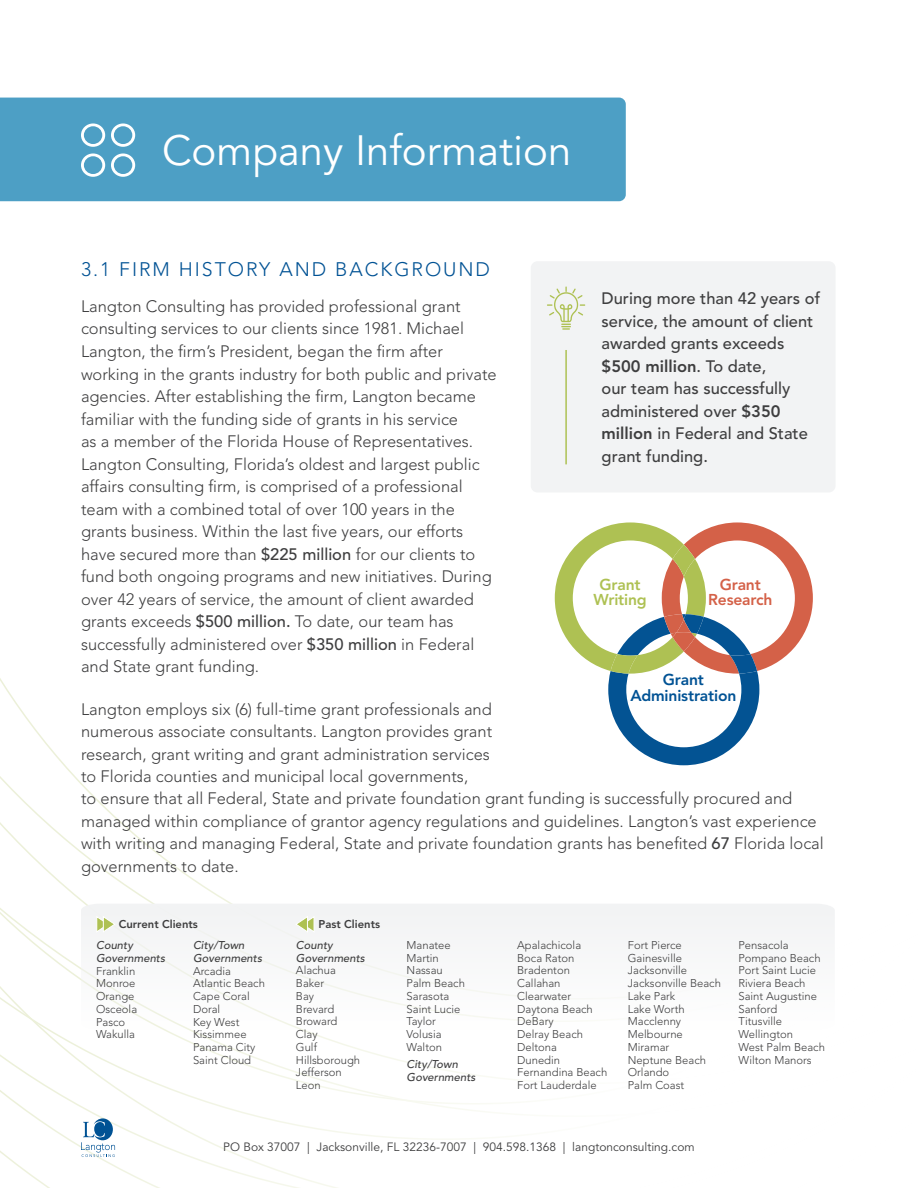
<style>
.page{position:relative;width:918px;height:1188px;background:#fff}
.page>*{position:absolute;margin:0;border:0;box-sizing:border-box;transform-origin:0 0}
.t1{font:42px "Avenir LT Std";color:#fff}
.t2{font:300 19.5px "Avenir LT Std";letter-spacing:.1em;color:#005294}
.t3{font:300 16.5px/22.5px "Avenir LT Std";color:#3e3e3f}
.t4{font:500 16.5px/22.5px "Avenir LT Std";color:#3e3e3f}
.t5{font:800 15.6px/15.3px "Avenir LT Std";letter-spacing:-.01em;color:#005294;text-align:center}
.t6{font:800 15.6px/15.3px "Avenir LT Std";letter-spacing:-.01em;color:#d46148;text-align:center}
.t7{font:800 15.6px/15.3px "Avenir LT Std";letter-spacing:-.01em;color:#aec153;text-align:center}
.t8{font:12px "Avenir LT Std";color:#3e3e3f}
.t9{font:300 11.25px/12.8px "Avenir LT Std";color:#3e3e3f}
.t10{font:italic 500 11.25px/12.8px "Avenir LT Std";color:#3e3e3f}
.t11{font:800 11.25px "Avenir LT Std";color:#3e3e3f}
.s1{font-weight:500}
.s2{font-weight:800}
</style>
<div class="page">
<svg style="left:0;top:678px;width:690px;height:439px"></svg>
<svg style="left:81px;top:1118px;width:34px;height:39px"></svg>
<div style="left:0;top:98px;width:626px;height:103px;background:#4d9fc5"></div>
<svg style="left:81px;top:153px;width:24px;height:24px"></svg>
<svg style="left:111px;top:153px;width:24px;height:24px"></svg>
<svg style="left:81px;top:123px;width:24px;height:24px"></svg>
<svg style="left:111px;top:123px;width:24px;height:24px"></svg>
<div style="left:531px;top:261px;width:305px;height:231px;background:#f2f3f4;border-radius:7px"></div>
<svg style="left:547px;top:287px;width:38px;height:43px"></svg>
<hr style="left:565px;top:350px;width:2px;height:114px;background:#aec153">
<svg style="left:555px;top:522px;width:258px;height:243px"></svg>
<svg style="left:81px;top:904px;width:754px;height:126px"></svg>
<svg style="left:295px;top:915px;width:20px;height:18px"></svg>
<svg style="left:96px;top:915px;width:20px;height:18px"></svg>
<h1 class="t1" style="left:162px;top:127px;width:411px">Company Information</h1>
<p class="t2" style="left:81px;top:258px;width:411px">3.1 FIRM HISTORY AND BACKGROUND</p>
<p class="t3" style="left:81px;top:295px;width:417px">Langton Consulting has provided professional grant consulting services to our clients since 1981. Michael Langton, the firm’s President, began the firm after working in the grants industry for both public and private agencies. After establishing the firm, Langton became familiar with the funding side of grants in his service<br>as a member of the Florida House of Representatives.<br>Langton Consulting, Florida’s oldest and largest public affairs consulting firm, is comprised of a professional team with a combined total of over 100 years in the grants business. Within the last five years, our efforts have secured more than <span class="s1">$225 million</span> for our clients to fund both ongoing programs and new initiatives. During over 42 years of service, the amount of client awarded grants exceeds <span class="s1">$500 million.</span> To date, our team has successfully administered over <span class="s1">$350 million</span> in Federal and State grant funding.</p>
<p class="t3" style="left:81px;top:698px;width:413px">Langton employs six (6) full-time grant professionals and numerous associate consultants. Langton provides grant research, grant writing and grant administration services to Florida counties and municipal local governments,</p>
<p class="t4" style="left:602px;top:288px;width:220px">During more than 42 years of service, the amount of client awarded grants exceeds <span class="s2">$500 million</span>. To date,<br>our team has successfully administered over <span class="s2">$350 million</span> in Federal and State grant funding.</p>
<p class="t7" style="left:594px;top:577px;width:55px">Grant<br>Writing</p>
<p class="t6" style="left:708px;top:577px;width:66px">Grant<br>Research</p>
<p class="t5" style="left:630px;top:672px;width:108px">Grant<br>Administration</p>
<p class="t3" style="left:81px;top:787px;width:744px">to ensure that all Federal, State and private foundation grant funding is successfully procured and managed within compliance of grantor agency regulations and guidelines. Langton’s vast experience with writing and managing Federal, State and private foundation grants has benefited <span class="s1">67</span> Florida local governments to date.</p>
<p class="t11" style="left:119px;top:918px;width:81px">Current Clients</p>
<p class="t10" style="left:96px;top:939px;width:70px">County<br>Governments</p>
<p class="t9" style="left:96px;top:964px;width:43px">Franklin<br>Monroe<br>Orange<br>Osceola<br>Pasco<br>Wakulla</p>
<p class="t10" style="left:193px;top:939px;width:70px">City/Town<br>Governments</p>
<p class="t9" style="left:193px;top:964px;width:73px">Arcadia<br>Atlantic Beach<br>Cape Coral<br>Doral<br>Key West<br>Kissimmee<br>Panama City<br>Saint Cloud</p>
<p class="t11" style="left:319px;top:918px;width:63px">Past Clients</p>
<p class="t10" style="left:296px;top:939px;width:70px">County<br>Governments</p>
<p class="t9" style="left:296px;top:964px;width:66px">Alachua<br>Baker<br>Bay<br>Brevard<br>Broward<br>Clay<br>Gulf<br>Hillsborough<br>Jefferson<br>Leon</p>
<p class="t9" style="left:407px;top:939px;width:60px">Manatee<br>Martin<br>Nassau<br>Palm Beach<br>Sarasota<br>Saint Lucie<br>Taylor<br>Volusia<br>Walton</p>
<p class="t10" style="left:407px;top:1058px;width:70px">City/Town<br>Governments</p>
<p class="t9" style="left:517px;top:939px;width:92px">Apalachicola<br>Boca Raton<br>Bradenton<br>Callahan<br>Clearwater<br>Daytona Beach<br>DeBary<br>Delray Beach<br>Deltona<br>Dunedin<br>Fernandina Beach<br>Fort Lauderdale</p>
<p class="t9" style="left:628px;top:939px;width:95px">Fort Pierce<br>Gainesville<br>Jacksonville<br>Jacksonville Beach<br>Lake Park<br>Lake Worth<br>Macclenny<br>Melbourne<br>Miramar<br>Neptune Beach<br>Orlando<br>Palm Coast</p>
<p class="t9" style="left:738px;top:939px;width:88px">Pensacola<br>Pompano Beach<br>Port Saint Lucie<br>Riviera Beach<br>Saint Augustine<br>Sanford<br>Titusville<br>Wellington<br>West Palm Beach<br>Wilton Manors</p>
<p class="t8" style="left:223px;top:1140px;width:473px">PO Box 37007 | Jacksonville, FL 32236-7007 | 904.598.1368 | langtonconsulting.com</p>
</div>
